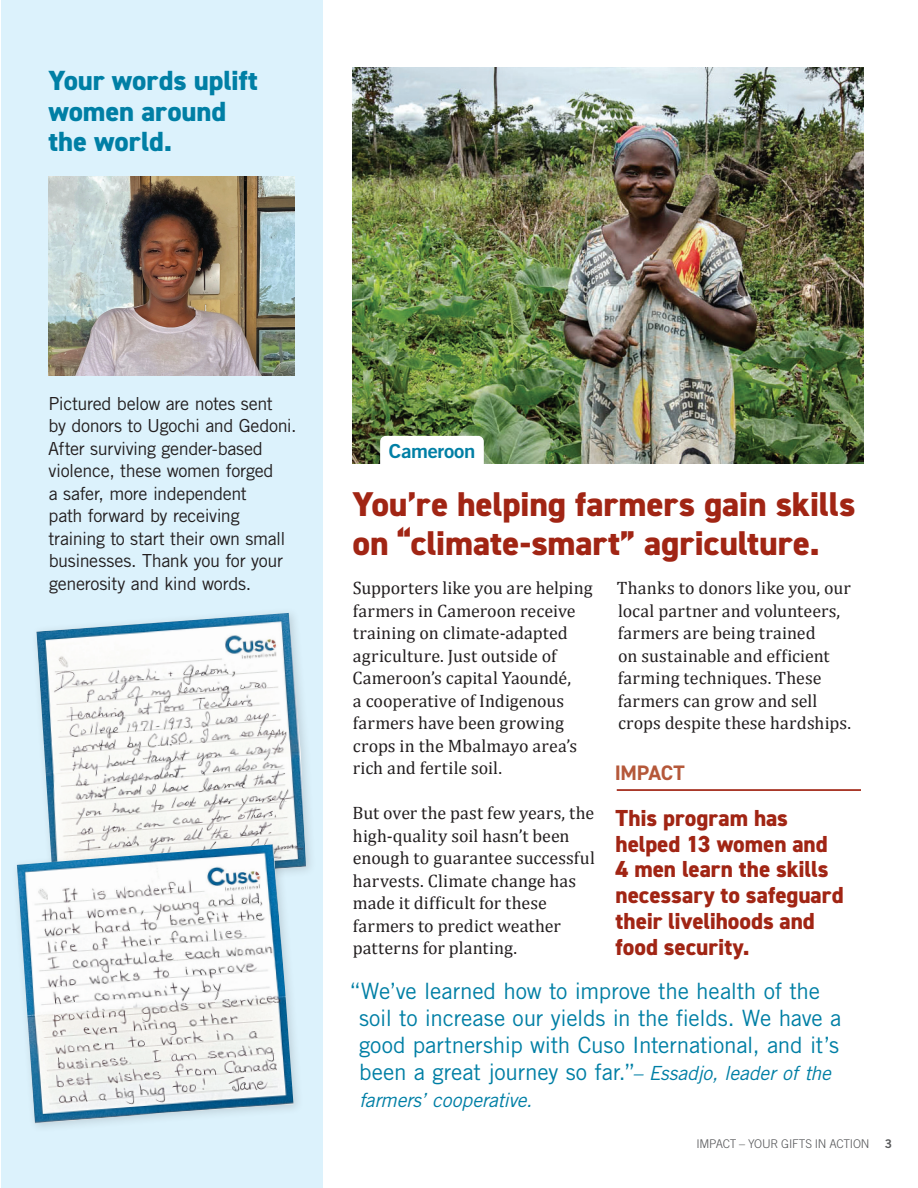
<style>
.page{position:relative;width:918px;height:1188px;background:#fff}
.page>*{position:absolute;margin:0;border:0;box-sizing:border-box;transform-origin:0 0}
.t1{font:800 34.5px/39px "DIN2014";letter-spacing:-.005em;color:#a12514}
.t2{font:800 27.75px/30.9px "DIN2014";letter-spacing:-.005em;color:#007fa5}
.t3{font:800 23.25px/26px "DIN2014";color:#a12514}
.t4{font:22.5px/27px "Trade Gothic LT Std";letter-spacing:-.01em;color:#007fa5}
.t5{font:700 21px "DIN2014";letter-spacing:-.02em;color:#b5583a}
.t6{font:italic 19.5px "Trade Gothic LT Std";letter-spacing:-.01em;color:#007fa5}
.t7{font:19.35px "Trade Gothic LT Std Bd 2";letter-spacing:-.015em;color:#007fa5;scale:1.05 1}
.t8{font:18px/22.5px "Cambria";letter-spacing:.005em;color:#231f20}
.t9{font:18px/22.5px "Trade Gothic LT Std";letter-spacing:-.02em;color:#231f20}
.t10{font:300 12px "Trade Gothic LT Std";letter-spacing:-.025em;color:#57585a}
.t11{font:12px "Trade Gothic LT Std Bd 2";color:#57585a}
.s1{font-style:italic;font-size:19.5px}
</style>
<div class="page">
<img style="left:352px;top:68px;width:512px;height:396px">
<hr style="left:617px;top:789px;width:244px;height:2px;background:#a12514">
<svg style="left:380px;top:436px;width:104px;height:28px"></svg>
<div style="left:1px;top:0;width:322px;height:1188px;background:#dcf2fc"></div>
<img style="left:48px;top:176px;width:246px;height:199px">
<img style="left:36px;top:613px;width:270px;height:258px">
<div style="left:11px;top:839px;width:293px;height:295px;background:#231f20;opacity:.15"></div>
<img style="left:17px;top:844px;width:277px;height:279px">
<h2 class="t2" style="left:48px;top:65px;width:211px">Your words uplift women around the world.</h2>
<p class="t9" style="left:48px;top:392px;width:250px">Pictured below are notes sent<br>by donors to Ugochi and Gedoni.<br>After surviving gender-based violence, these women forged<br>a safer, more independent<br>path forward by receiving training to start their own small businesses. Thank you for your generosity and kind words.</p>
<p class="t7" style="left:389px;top:439px;width:84px">Cameroon</p>
<h1 class="t1" style="left:352px;top:484px;width:504px">You’re helping farmers gain skills on “climate-smart” agriculture.</h1>
<p class="t8" style="left:353px;top:577px;width:242px">Supporters like you are helping farmers in Cameroon receive training on climate-adapted agriculture. Just outside of<br>Cameroon’s capital Yaoundé,<br>a cooperative of Indigenous farmers have been growing crops in the Mbalmayo area’s rich and fertile soil.</p>
<p class="t8" style="left:352px;top:802px;width:244px">But over the past few years, the high-quality soil hasn’t been enough to guarantee successful harvests. Climate change has made it difficult for these farmers to predict weather patterns for planting.</p>
<p class="t8" style="left:617px;top:577px;width:236px">Thanks to donors like you, our local partner and volunteers, farmers are being trained<br>on sustainable and efficient farming techniques. These farmers can grow and sell crops despite these hardships.</p>
<p class="t5" style="left:615px;top:759px;width:71px">IMPACT</p>
<p class="t3" style="left:616px;top:805px;width:230px">This program has helped 13 women and<br>4 men learn the skills necessary to safeguard their livelihoods and food security.</p>
<p class="t4" style="left:359px;top:978px;width:484px;text-indent:-10px">“We’ve learned how to improve the health of the soil to increase our yields in the fields. We have a good partnership with Cuso International, and it’s been a great journey so far.”<span class="s1">– Essadjo, leader of the</span></p>
<p class="t6" style="left:359px;top:1089px;width:175px">farmers’ cooperative.</p>
<p class="t10" style="left:696px;top:1137px;width:175px">IMPACT – YOUR GIFTS IN ACTION</p>
<p class="t11" style="left:885px;top:1137px;width:9px">3</p>
</div>
